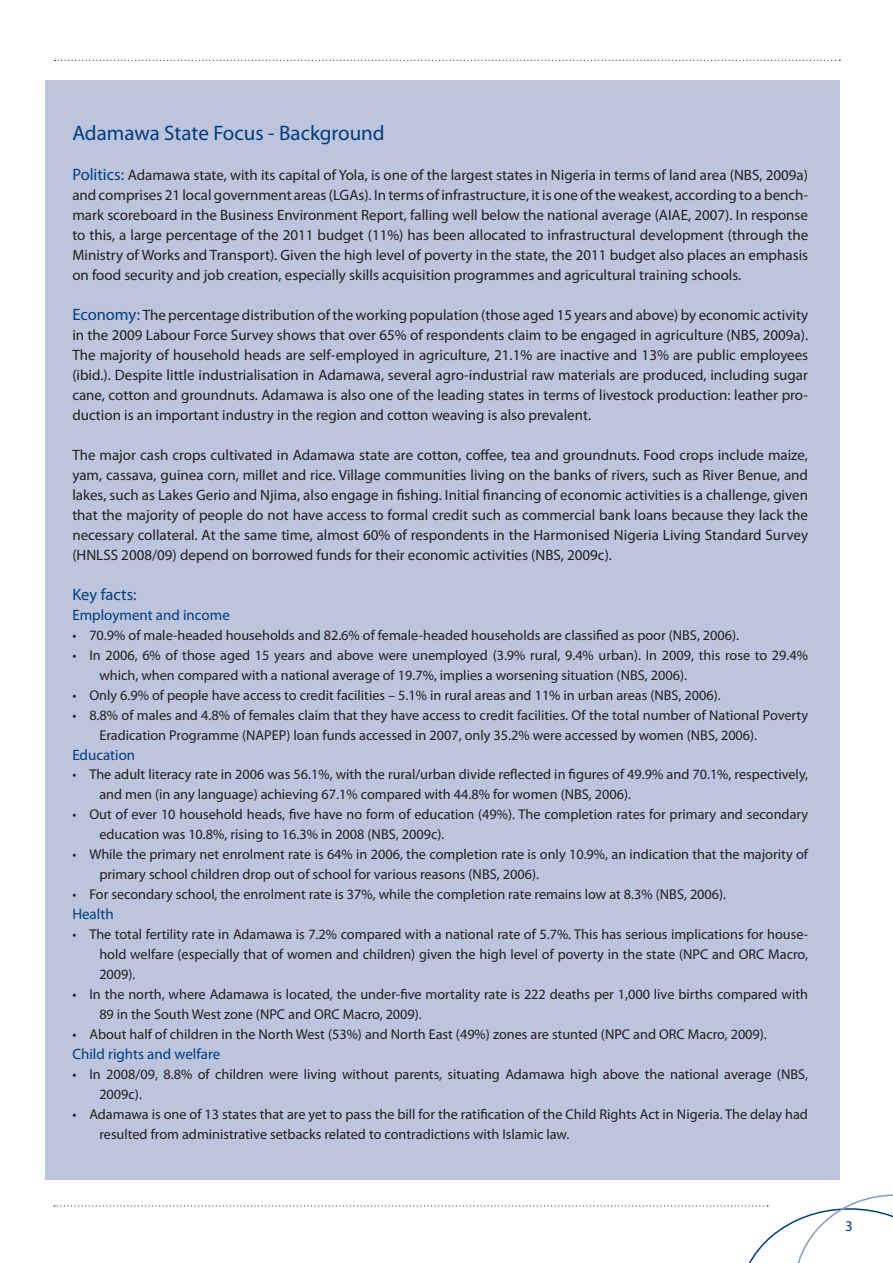
<style>
.page{position:relative;width:893px;height:1263px;background:#fff}
.page>*{position:absolute;margin:0;border:0;box-sizing:border-box;transform-origin:0 0}
._1_Body_text{font:21px "Myriad Pro";color:#013d7d}
._1_Body_text-2{font:16.5px "Myriad Pro";color:#013d7d}
._1_Body_text-3{font:15px/20px "Myriad Pro";color:#231f20;text-align:justify}
._1_Body_text-4{font:15px "Myriad Pro";color:#013d7d}
._1_Body_text-5{font:14.25px/20px "Myriad Pro";color:#231f20}
.s1{font-size:16.5px;color:#013d7d}
</style>
<div class="page">
<svg style="left:55px;top:60px;width:785px;height:1px"></svg>
<svg style="left:54px;top:1194px;width:839px;height:69px"></svg>
<div style="left:45px;top:80px;width:795px;height:1099px;background:#bdc4dd"></div>
<p class="_1_Body_text" style="left:72px;top:120px;width:314px">Adamawa State Focus - Background</p>
<p class="_1_Body_text-3" style="left:72px;top:165px;width:737px"><span class="s1">Politics:</span> Adamawa state, with its capital of Yola, is one of the largest states in Nigeria in terms of land area (NBS, 2009a) and comprises 21 local government areas (LGAs). In terms of infrastructure, it is one of the weakest, according to a bench&shy;mark scoreboard in the Business Environment Report, falling well below the national average (AIAE, 2007). In response to this, a large percentage of the 2011 budget (11%) has been allocated to infrastructural development (through the Ministry of Works and Transport). Given the high level of poverty in the state, the 2011 budget also places an emphasis on food security and job creation, especially skills acquisition programmes and agricultural training schools.</p>
<p class="_1_Body_text-3" style="left:72px;top:305px;width:737px"><span class="s1">Economy:</span> The percentage distribution of the working population (those aged 15 years and above) by economic activity in the 2009 Labour Force Survey shows that over 65% of respondents claim to be engaged in agriculture (NBS, 2009a).<br>The majority of household heads are self-employed in agriculture, 21.1% are inactive and 13% are public employees (ibid.). Despite little industrialisation in Adamawa, several agro-industrial raw materials are produced, including sugar cane, cotton and groundnuts. Adamawa is also one of the leading states in terms of livestock production: leather pro&shy;duction is an important industry in the region and cotton weaving is also prevalent.</p>
<p class="_1_Body_text-3" style="left:72px;top:444px;width:737px">The major cash crops cultivated in Adamawa state are cotton, coffee, tea and groundnuts. Food crops include maize, yam, cassava, guinea corn, millet and rice. Village communities living on the banks of rivers, such as River Benue, and lakes, such as Lakes Gerio and Njima, also engage in fishing. Initial financing of economic activities is a challenge, given that the majority of people do not have access to formal credit such as commercial bank loans because they lack the necessary collateral. At the same time, almost 60% of respondents in the Harmonised Nigeria Living Standard Survey (HNLSS 2008/09) depend on borrowed funds for their economic activities (NBS, 2009c).</p>
<p class="_1_Body_text-2" style="left:72px;top:584px;width:66px">Key facts:</p>
<p class="_1_Body_text-4" style="left:72px;top:605px;width:159px">Employment and income</p>
<p class="_1_Body_text-5" style="left:72px;top:625px;width:668px">• 70.9% of male-headed households and 82.6% of female-headed households are classified as poor (NBS, 2006).</p>
<p class="_1_Body_text-5" style="left:99px;top:645px;width:710px;text-indent:-27px">• In 2006, 6% of those aged 15 years and above were unemployed (3.9% rural, 9.4% urban). In 2009, this rose to 29.4% which, when compared with a national average of 19.7%, implies a worsening situation (NBS, 2006).</p>
<p class="_1_Body_text-5" style="left:72px;top:684px;width:650px">• Only 6.9% of people have access to credit facilities – 5.1% in rural areas and 11% in urban areas (NBS, 2006).</p>
<p class="_1_Body_text-5" style="left:99px;top:704px;width:710px;text-indent:-27px">• 8.8% of males and 4.8% of females claim that they have access to credit facilities. Of the total number of National Poverty<br>Eradication Programme (NAPEP) loan funds accessed in 2007, only 35.2% were accessed by women (NBS, 2006).</p>
<p class="_1_Body_text-4" style="left:72px;top:745px;width:64px">Education</p>
<p class="_1_Body_text-5" style="left:99px;top:764px;width:710px;text-indent:-27px">• The adult literacy rate in 2006 was 56.1%, with the rural/urban divide reflected in figures of 49.9% and 70.1%, respectively, and men (in any language) achieving 67.1% compared with 44.8% for women (NBS, 2006).</p>
<p class="_1_Body_text-5" style="left:99px;top:804px;width:710px;text-indent:-27px">• Out of ever 10 household heads, five have no form of education (49%). The completion rates for primary and secondary education was 10.8%, rising to 16.3% in 2008 (NBS, 2009c).</p>
<p class="_1_Body_text-5" style="left:99px;top:844px;width:710px;text-indent:-27px">• While the primary net enrolment rate is 64% in 2006, the completion rate is only 10.9%, an indication that the majority of primary school children drop out of school for various reasons (NBS, 2006).</p>
<p class="_1_Body_text-5" style="left:72px;top:884px;width:655px">• For secondary school, the enrolment rate is 37%, while the completion rate remains low at 8.3% (NBS, 2006).</p>
<p class="_1_Body_text-4" style="left:72px;top:905px;width:43px">Health</p>
<p class="_1_Body_text-5" style="left:99px;top:924px;width:710px;text-align:justify;text-indent:-27px">• The total fertility rate in Adamawa is 7.2% compared with a national rate of 5.7%. This has serious implications for house&shy;hold welfare (especially that of women and children) given the high level of poverty in the state (NPC and ORC Macro, 2009).</p>
<p class="_1_Body_text-5" style="left:99px;top:984px;width:710px;text-indent:-27px">• In the north, where Adamawa is located, the under-five mortality rate is 222 deaths per 1,000 live births compared with<br>89 in the South West zone (NPC and ORC Macro, 2009).</p>
<p class="_1_Body_text-5" style="left:72px;top:1024px;width:696px">• About half of children in the North West (53%) and North East (49%) zones are stunted (NPC and ORC Macro, 2009).</p>
<p class="_1_Body_text-4" style="left:72px;top:1045px;width:149px">Child rights and welfare</p>
<p class="_1_Body_text-5" style="left:99px;top:1064px;width:710px;text-indent:-27px">• In 2008/09, 8.8% of children were living without parents, situating Adamawa high above the national average (NBS,<br>2009c).</p>
<p class="_1_Body_text-5" style="left:99px;top:1104px;width:710px;text-indent:-27px">• Adamawa is one of 13 states that are yet to pass the bill for the ratification of the Child Rights Act in Nigeria. The delay had resulted from administrative setbacks related to contradictions with Islamic law.</p>
<p class="_1_Body_text-4" style="left:845px;top:1217px;width:9px">3</p>
</div>
